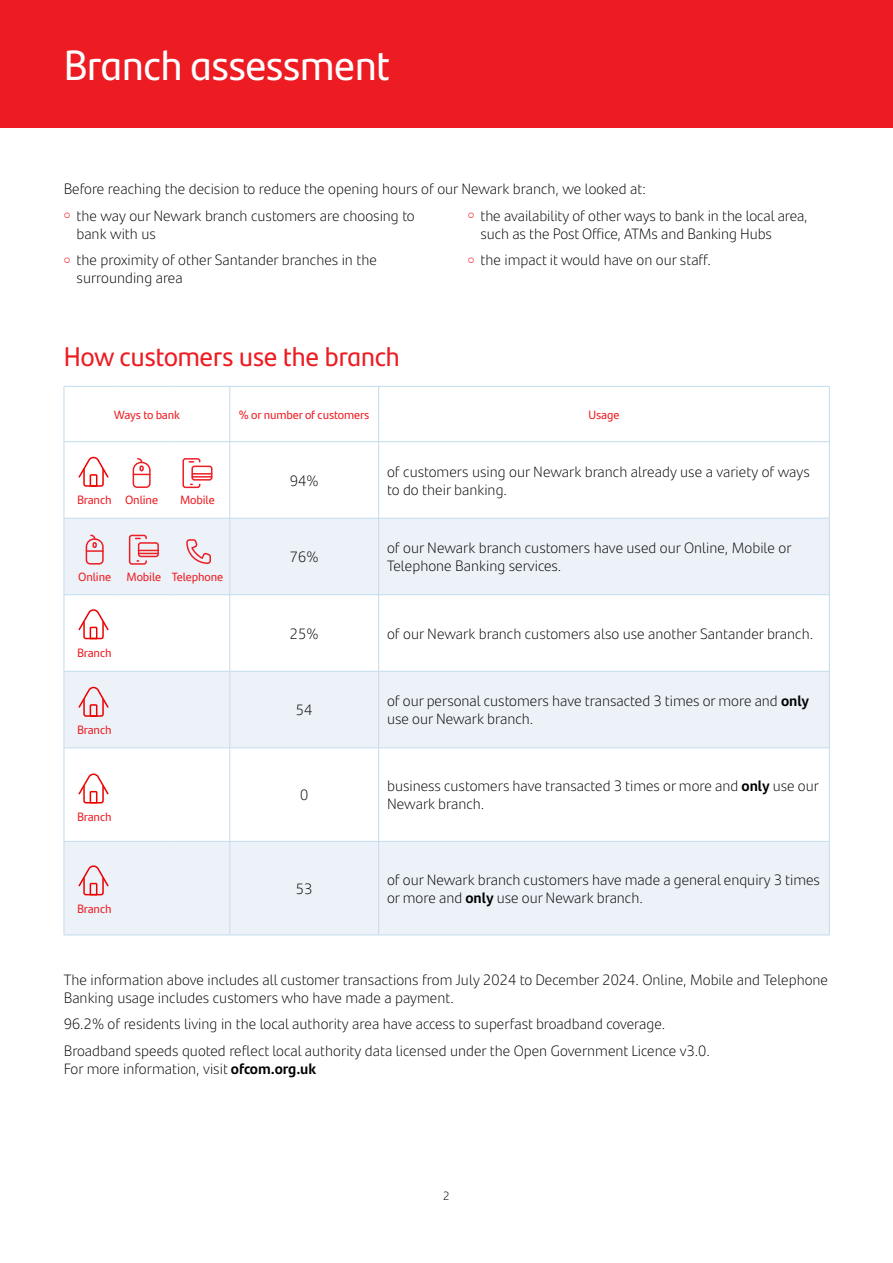
<style>
.page{position:relative;width:893px;height:1263px;background:#fff}
.page>*{position:absolute;margin:0;border:0;box-sizing:border-box;transform-origin:0 0}
.t1{font:42px "Santander Headline";color:#fff}
._11pt_Body_Copy{font:27px "Santander Headline";color:#ed1c23}
._11pt_Body_Copy-2{font:300 15px/18px "Santander Text";color:#000}
.Table_Copy__Centred{font:300 15px/18px "Santander Text";color:#000}
.Table_Heading__Centred{font:12px "Santander Text";letter-spacing:-.01em;color:#ed1c23}
.t2{font:300 12px "Santander Text";color:#000}
.s1{color:#ed1c23}
.s2{font-weight:700}
</style>
<div class="page">
<svg style="left:65px;top:442px;width:764px;height:76px"></svg>
<svg style="left:65px;top:519px;width:764px;height:416px;fill:#ecf2f8"></svg>
<hr style="left:64px;top:387px;width:1px;height:54px;background:#c2dced">
<hr style="left:64px;top:386px;width:55px;height:1px;background:#c2dced">
<hr style="left:119px;top:386px;width:56px;height:1px;background:#c2dced">
<hr style="left:175px;top:386px;width:55px;height:1px;background:#c2dced">
<hr style="left:230px;top:387px;width:1px;height:54px;background:#c2dced">
<hr style="left:230px;top:386px;width:149px;height:1px;background:#c2dced">
<hr style="left:378px;top:387px;width:1px;height:54px;background:#c2dced">
<hr style="left:379px;top:386px;width:451px;height:1px;background:#c2dced">
<hr style="left:829px;top:387px;width:1px;height:54px;background:#c2dced">
<hr style="left:64px;top:442px;width:1px;height:76px;background:#c2dced">
<hr style="left:64px;top:441px;width:55px;height:1px;background:#c2dced">
<hr style="left:119px;top:441px;width:56px;height:1px;background:#c2dced">
<hr style="left:175px;top:441px;width:55px;height:1px;background:#c2dced">
<hr style="left:230px;top:442px;width:1px;height:76px;background:#c2dced">
<hr style="left:230px;top:441px;width:149px;height:1px;background:#c2dced">
<hr style="left:378px;top:442px;width:1px;height:76px;background:#c2dced">
<hr style="left:379px;top:441px;width:451px;height:1px;background:#c2dced">
<hr style="left:829px;top:442px;width:1px;height:76px;background:#c2dced">
<hr style="left:64px;top:518px;width:1px;height:76px;background:#c2dced">
<hr style="left:64px;top:518px;width:55px;height:1px;background:#c2dced">
<hr style="left:119px;top:518px;width:56px;height:1px;background:#c2dced">
<hr style="left:175px;top:518px;width:55px;height:1px;background:#c2dced">
<hr style="left:230px;top:518px;width:1px;height:76px;background:#c2dced">
<hr style="left:230px;top:518px;width:149px;height:1px;background:#c2dced">
<hr style="left:378px;top:518px;width:1px;height:76px;background:#c2dced">
<hr style="left:379px;top:518px;width:451px;height:1px;background:#c2dced">
<hr style="left:829px;top:518px;width:1px;height:76px;background:#c2dced">
<hr style="left:64px;top:595px;width:1px;height:76px;background:#c2dced">
<hr style="left:64px;top:594px;width:55px;height:1px;background:#c2dced">
<hr style="left:119px;top:594px;width:56px;height:1px;background:#c2dced">
<hr style="left:175px;top:594px;width:55px;height:1px;background:#c2dced">
<hr style="left:230px;top:595px;width:1px;height:76px;background:#c2dced">
<hr style="left:230px;top:594px;width:149px;height:1px;background:#c2dced">
<hr style="left:378px;top:595px;width:1px;height:76px;background:#c2dced">
<hr style="left:379px;top:594px;width:451px;height:1px;background:#c2dced">
<hr style="left:829px;top:595px;width:1px;height:76px;background:#c2dced">
<hr style="left:64px;top:671px;width:1px;height:77px;background:#c2dced">
<hr style="left:64px;top:671px;width:55px;height:1px;background:#c2dced">
<hr style="left:119px;top:671px;width:56px;height:1px;background:#c2dced">
<hr style="left:175px;top:671px;width:55px;height:1px;background:#c2dced">
<hr style="left:230px;top:671px;width:1px;height:77px;background:#c2dced">
<hr style="left:230px;top:671px;width:149px;height:1px;background:#c2dced">
<hr style="left:378px;top:671px;width:1px;height:77px;background:#c2dced">
<hr style="left:379px;top:671px;width:451px;height:1px;background:#c2dced">
<hr style="left:829px;top:671px;width:1px;height:77px;background:#c2dced">
<hr style="left:64px;top:748px;width:1px;height:93px;background:#c2dced">
<hr style="left:64px;top:747px;width:55px;height:1px;background:#c2dced">
<hr style="left:119px;top:747px;width:56px;height:1px;background:#c2dced">
<hr style="left:175px;top:747px;width:55px;height:1px;background:#c2dced">
<hr style="left:230px;top:748px;width:1px;height:93px;background:#c2dced">
<hr style="left:230px;top:747px;width:149px;height:1px;background:#c2dced">
<hr style="left:378px;top:748px;width:1px;height:93px;background:#c2dced">
<hr style="left:379px;top:747px;width:451px;height:1px;background:#c2dced">
<hr style="left:829px;top:748px;width:1px;height:93px;background:#c2dced">
<hr style="left:64px;top:841px;width:1px;height:94px;background:#c2dced">
<hr style="left:64px;top:841px;width:55px;height:1px;background:#c2dced">
<hr style="left:64px;top:935px;width:55px;height:1px;background:#c2dced">
<hr style="left:119px;top:841px;width:56px;height:1px;background:#c2dced">
<hr style="left:119px;top:935px;width:56px;height:1px;background:#c2dced">
<hr style="left:175px;top:841px;width:55px;height:1px;background:#c2dced">
<hr style="left:175px;top:935px;width:55px;height:1px;background:#c2dced">
<hr style="left:230px;top:841px;width:1px;height:94px;background:#c2dced">
<hr style="left:230px;top:841px;width:149px;height:1px;background:#c2dced">
<hr style="left:230px;top:935px;width:149px;height:1px;background:#c2dced">
<hr style="left:378px;top:841px;width:1px;height:94px;background:#c2dced">
<hr style="left:379px;top:841px;width:451px;height:1px;background:#c2dced">
<hr style="left:829px;top:841px;width:1px;height:94px;background:#c2dced">
<hr style="left:379px;top:935px;width:451px;height:1px;background:#c2dced">
<div style="left:0;top:0;width:893px;height:128px;background:#ed1c23"></div>
<div style="left:182px;top:458px;width:18px;height:30px;border:2px solid #ed1d24;border-radius:2px"></div>
<div style="left:191px;top:466px;width:21px;height:15px;border:2px solid #ed1d24;border-radius:2px"></div>
<hr style="left:192px;top:476px;width:20px;height:2px;background:#ed1d24">
<hr style="left:192px;top:473px;width:20px;height:2px;background:#ed1d24">
<div style="left:129px;top:535px;width:18px;height:30px;border:2px solid #ed1d24;border-radius:2px"></div>
<div style="left:138px;top:542px;width:21px;height:15px;border:2px solid #ed1d24;border-radius:2px"></div>
<svg style="left:139px;top:550px;width:19px;height:4px"></svg>
<svg style="left:132px;top:457px;width:19px;height:32px"></svg>
<svg style="left:85px;top:534px;width:19px;height:31px"></svg>
<svg style="left:78px;top:865px;width:31px;height:30px"></svg>
<svg style="left:78px;top:773px;width:31px;height:30px"></svg>
<svg style="left:78px;top:687px;width:31px;height:30px"></svg>
<svg style="left:78px;top:457px;width:31px;height:30px"></svg>
<svg style="left:78px;top:609px;width:31px;height:30px"></svg>
<svg style="left:185px;top:538px;width:27px;height:27px"></svg>
<p class="t1" style="left:64px;top:33px;width:328px">Branch assessment</p>
<p class="_11pt_Body_Copy-2" style="left:64px;top:179px;width:584px">Before reaching the decision to reduce the opening hours of our Newark branch, we looked at:</p>
<p class="_11pt_Body_Copy-2" style="left:77px;top:206px;width:340px;text-indent:-13px"><span class="s1">○</span> the way our Newark branch customers are choosing to bank with us</p>
<p class="_11pt_Body_Copy-2" style="left:77px;top:250px;width:302px;text-indent:-13px"><span class="s1">○</span> the proximity of other Santander branches in the surrounding area</p>
<p class="_11pt_Body_Copy-2" style="left:480px;top:206px;width:329px;text-indent:-13px"><span class="s1">○</span> the availability of other ways to bank in the local area, such as the Post Office, ATMs and Banking Hubs</p>
<p class="_11pt_Body_Copy-2" style="left:468px;top:250px;width:245px"><span class="s1">○</span> the impact it would have on our staff.</p>
<p class="_11pt_Body_Copy" style="left:64px;top:336px;width:337px">How customers use the branch</p>
<p class="Table_Heading__Centred" style="left:114px;top:405px;width:68px">Ways to bank</p>
<p class="Table_Heading__Centred" style="left:239px;top:405px;width:132px">% or number of customers</p>
<p class="Table_Heading__Centred" style="left:589px;top:405px;width:32px">Usage</p>
<p class="Table_Heading__Centred" style="left:77px;top:491px;width:36px">Branch</p>
<p class="Table_Heading__Centred" style="left:125px;top:491px;width:34px">Online</p>
<p class="Table_Heading__Centred" style="left:180px;top:491px;width:36px">Mobile</p>
<p class="Table_Heading__Centred" style="left:78px;top:567px;width:34px">Online</p>
<p class="Table_Heading__Centred" style="left:127px;top:567px;width:36px">Mobile</p>
<p class="Table_Heading__Centred" style="left:172px;top:567px;width:53px">Telephone</p>
<p class="Table_Heading__Centred" style="left:77px;top:643px;width:36px">Branch</p>
<p class="Table_Heading__Centred" style="left:77px;top:721px;width:36px">Branch</p>
<p class="Table_Heading__Centred" style="left:77px;top:808px;width:36px">Branch</p>
<p class="Table_Heading__Centred" style="left:77px;top:899px;width:36px">Branch</p>
<p class="Table_Copy__Centred" style="left:290px;top:471px;width:30px">94%</p>
<p class="_11pt_Body_Copy-2" style="left:387px;top:462px;width:424px">of customers using our Newark branch already use a variety of ways to do their banking.</p>
<p class="Table_Copy__Centred" style="left:290px;top:547px;width:30px">76%</p>
<p class="_11pt_Body_Copy-2" style="left:387px;top:538px;width:406px">of our Newark branch customers have used our Online, Mobile or<br>Telephone Banking services.</p>
<p class="Table_Copy__Centred" style="left:290px;top:624px;width:30px">25%</p>
<p class="_11pt_Body_Copy-2" style="left:387px;top:624px;width:428px">of our Newark branch customers also use another Santander branch.</p>
<p class="Table_Copy__Centred" style="left:296px;top:700px;width:18px">54</p>
<p class="Table_Copy__Centred" style="left:387px;top:691px;width:424px">of our personal customers have transacted 3 times or more and <span class="s2">only </span>use our Newark branch.</p>
<p class="Table_Copy__Centred" style="left:300px;top:785px;width:10px">0</p>
<p class="Table_Copy__Centred" style="left:387px;top:776px;width:433px">business customers have transacted 3 times or more and <span class="s2">only</span> use our<br>Newark branch.</p>
<p class="Table_Copy__Centred" style="left:296px;top:879px;width:18px">53</p>
<p class="Table_Copy__Centred" style="left:387px;top:870px;width:434px">of our Newark branch customers have made a general enquiry 3 times or more and <span class="s2">only</span> use our Newark branch.</p>
<p class="_11pt_Body_Copy-2" style="left:64px;top:969px;width:766px">The information above includes all customer transactions from July 2024 to December 2024. Online, Mobile and Telephone<br>Banking usage includes customers who have made a payment.</p>
<p class="_11pt_Body_Copy-2" style="left:64px;top:1014px;width:603px">96.2% of residents living in the local authority area have access to superfast broadband coverage.</p>
<p class="_11pt_Body_Copy-2" style="left:64px;top:1040px;width:648px">Broadband speeds quoted reflect local authority data licensed under the Open Government Licence v3.0.<br>For more information, visit <span class="s2">ofcom.org.uk</span></p>
<p class="t2" style="left:443px;top:1186px;width:8px">2</p>
</div>
